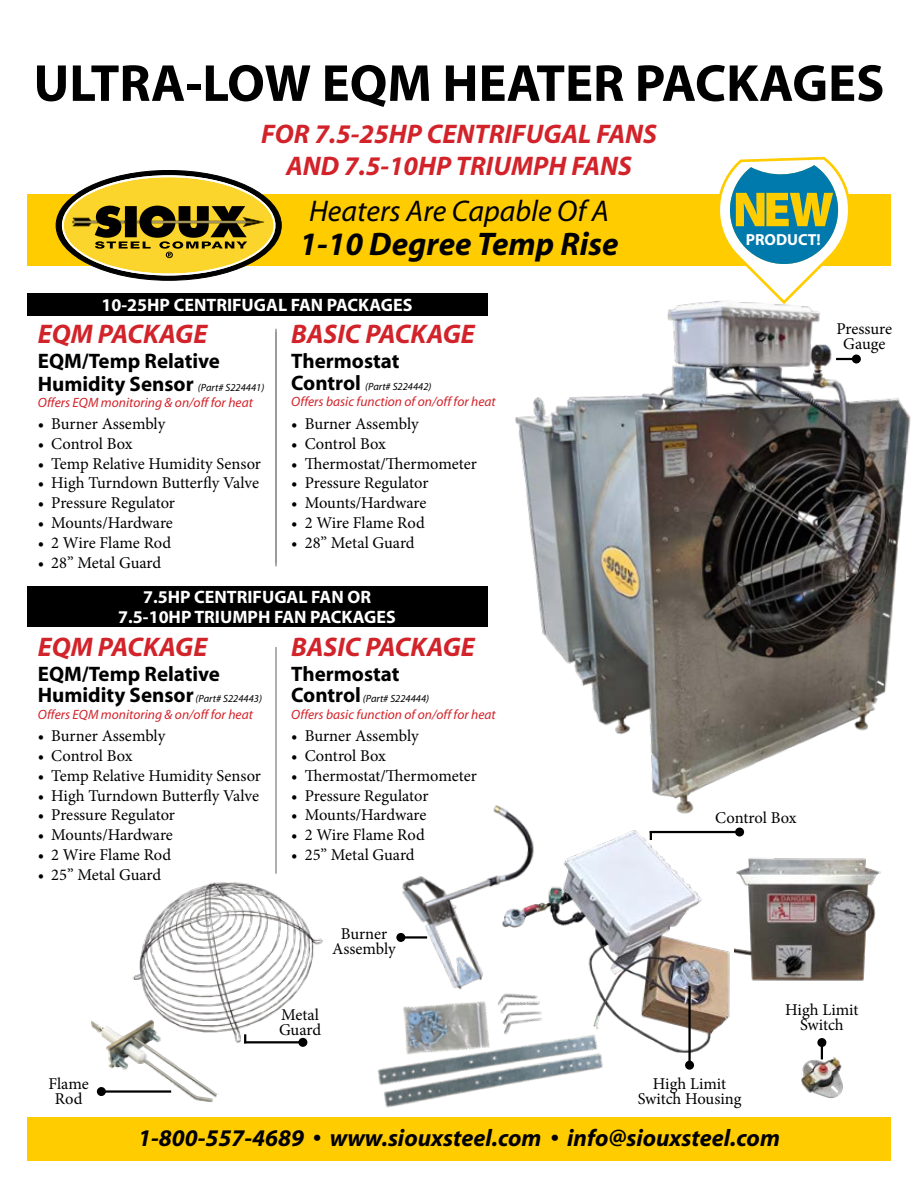
<style>
.page{position:relative;width:918px;height:1188px;background:#fff}
.page>*{position:absolute;margin:0;border:0;box-sizing:border-box;transform-origin:0 0}
.t1{font:700 52.5px "Myriad";color:#000}
.t2{font:italic 700 32.85px "Myriad";color:#000}
.t3{font:italic 30px "Myriad";color:#000}
.t4{font:italic 700 27px/32.4px "Myriad";color:#d2232a;text-align:center}
.t5{font:italic 700 24px "Myriad";color:#000}
.t6{font:700 21px/22.5px "Myriad";color:#000}
.t7{font:700 18px/19.5px "Myriad";color:#fff;text-align:center}
.t8{font:16.5px/15px "Minion Pro";letter-spacing:-.005em;color:#000;text-align:center}
.t9{font:700 16.05px "Myriad";color:#fff}
.t10{font:italic 13.5px "Myriad";color:#d2232a}
.t11{font:italic 10.5px "Myriad";color:#000}
.s1{font-weight:400;font-style:italic;font-size:10.5px}
.s2{font-weight:700;font-style:normal;font-size:21px}
</style>
<div class="page">
<div style="left:27px;top:194px;width:864px;height:72px;background:#fc0"></div>
<div style="left:27px;top:1118px;width:864px;height:43px;background:#fc0"></div>
<hr style="left:275px;top:329px;width:2px;height:234px;background:#939598">
<hr style="left:275px;top:332px;width:2px;height:234px;background:#939598">
<hr style="left:275px;top:647px;width:2px;height:227px;background:#939598">
<img style="left:515px;top:302px;width:396px;height:528px">
<hr style="left:836px;top:358px;width:20px;height:2px;background:#000">
<div style="left:852px;top:355px;width:9px;height:9px;background:#000;border-radius:50%"></div>
<img style="left:736px;top:857px;width:145px;height:124px">
<img style="left:91px;top:1021px;width:128px;height:82px">
<hr style="left:101px;top:1090px;width:70px;height:3px;background:#000">
<div style="left:97px;top:1087px;width:9px;height:9px;background:#000;border-radius:50%"></div>
<img style="left:801px;top:1055px;width:42px;height:44px">
<svg style="left:821px;top:1047px;width:2px;height:12px"></svg>
<div style="left:817px;top:1038px;width:9px;height:9px;background:#000;border-radius:50%"></div>
<svg style="left:709px;top:156px;width:150px;height:150px"></svg>
<svg style="left:56px;top:170px;width:225px;height:110px"></svg>
<img style="left:402px;top:799px;width:148px;height:144px">
<img style="left:351px;top:943px;width:279px;height:175px">
<img style="left:124px;top:882px;width:199px;height:168px">
<svg style="left:244px;top:1034px;width:2px;height:7px"></svg>
<hr style="left:244px;top:1041px;width:59px;height:2px;background:#000">
<div style="left:298px;top:1038px;width:9px;height:9px;background:#000;border-radius:50%"></div>
<div style="left:735px;top:828px;width:9px;height:9px;background:#000;border-radius:50%"></div>
<img style="left:501px;top:823px;width:235px;height:243px">
<hr style="left:688px;top:986px;width:3px;height:79px;background:#000">
<div style="left:685px;top:1061px;width:9px;height:9px;background:#000;border-radius:50%"></div>
<hr style="left:401px;top:936px;width:26px;height:3px;background:#000">
<div style="left:396px;top:933px;width:9px;height:9px;background:#000;border-radius:50%"></div>
<div style="left:27px;top:293px;width:460px;height:23px;background:#000"></div>
<div style="left:27px;top:586px;width:460px;height:41px;background:#000"></div>
<h1 class="t1" style="left:34px;top:56px;width:852px">ULTRA-LOW EQM HEATER PACKAGES</h1>
<h3 class="t4" style="left:261px;top:118px;width:397px">FOR 7.5-25HP CENTRIFUGAL FANS<br>AND 7.5-10HP TRIUMPH FANS</h3>
<h3 class="t3" style="left:309px;top:197px;width:301px">Heaters Are Capable Of A</h3>
<h2 class="t2" style="left:299px;top:227px;width:321px">1-10 Degree Temp Rise</h2>
<p class="t9" style="left:746px;top:231px;width:76px">PRODUCT!</p>
<p class="t7" style="left:102px;top:295px;width:313px">10-25HP CENTRIFUGAL FAN PACKAGES</p>
<h3 class="t4" style="left:38px;top:319px;width:171px">EQM PACKAGE</h3>
<p class="t6" style="left:38px;top:351px;width:228px">EQM/Temp Relative<br>Humidity Sensor <span class="s1">(Part# S224441)</span></p>
<p class="t10" style="left:38px;top:396px;width:217px">Offers EQM monitoring &amp; on/off for heat</p>
<p class="t8" style="left:38px;top:416px;width:129px">• Burner Assembly</p>
<p class="t8" style="left:38px;top:436px;width:96px">• Control Box</p>
<p class="t8" style="left:38px;top:456px;width:225px">• Temp Relative Humidity Sensor</p>
<p class="t8" style="left:38px;top:476px;width:223px">• High Turndown Butterfly Valve</p>
<p class="t8" style="left:38px;top:496px;width:139px">• Pressure Regulator</p>
<p class="t8" style="left:38px;top:515px;width:137px">• Mounts/Hardware</p>
<p class="t8" style="left:38px;top:535px;width:135px">• 2 Wire Flame Rod</p>
<p class="t8" style="left:38px;top:555px;width:125px">• 28” Metal Guard</p>
<h3 class="t4" style="left:291px;top:318px;width:185px">BASIC PACKAGE</h3>
<p class="t6" style="left:291px;top:350px;width:110px">Thermostat</p>
<p class="t11" style="left:291px;top:381px;width:142px"><span class="s2">Control</span> (Part# S224442)</p>
<p class="t10" style="left:291px;top:395px;width:206px">Offers basic function of on/off for heat</p>
<p class="t8" style="left:291px;top:416px;width:129px">• Burner Assembly</p>
<p class="t8" style="left:291px;top:436px;width:96px">• Control Box</p>
<p class="t8" style="left:291px;top:456px;width:187px">• Thermostat/Thermometer</p>
<p class="t8" style="left:291px;top:476px;width:139px">• Pressure Regulator</p>
<p class="t8" style="left:291px;top:496px;width:137px">• Mounts/Hardware</p>
<p class="t8" style="left:291px;top:515px;width:135px">• 2 Wire Flame Rod</p>
<p class="t8" style="left:291px;top:535px;width:125px">• 28” Metal Guard</p>
<p class="t7" style="left:118px;top:588px;width:279px">7.5HP CENTRIFUGAL FAN OR<br>7.5-10HP TRIUMPH FAN PACKAGES</p>
<h3 class="t4" style="left:38px;top:632px;width:171px">EQM PACKAGE</h3>
<p class="t6" style="left:38px;top:665px;width:226px;line-height:21px">EQM/Temp Relative<br>Humidity Sensor <span class="s1">(Part# S224443)</span></p>
<p class="t10" style="left:38px;top:707px;width:217px">Offers EQM monitoring &amp; on/off for heat</p>
<p class="t8" style="left:38px;top:729px;width:129px">• Burner Assembly</p>
<p class="t8" style="left:38px;top:748px;width:96px">• Control Box</p>
<p class="t8" style="left:38px;top:768px;width:225px">• Temp Relative Humidity Sensor</p>
<p class="t8" style="left:38px;top:788px;width:223px">• High Turndown Butterfly Valve</p>
<p class="t8" style="left:38px;top:808px;width:139px">• Pressure Regulator</p>
<p class="t8" style="left:38px;top:828px;width:137px">• Mounts/Hardware</p>
<p class="t8" style="left:38px;top:847px;width:135px">• 2 Wire Flame Rod</p>
<p class="t8" style="left:38px;top:867px;width:125px">• 25” Metal Guard</p>
<h3 class="t4" style="left:291px;top:632px;width:185px">BASIC PACKAGE</h3>
<p class="t6" style="left:291px;top:664px;width:110px">Thermostat</p>
<p class="t11" style="left:291px;top:694px;width:140px"><span class="s2">Control</span> (Part# S224444)</p>
<p class="t10" style="left:291px;top:707px;width:206px">Offers basic function of on/off for heat</p>
<p class="t8" style="left:291px;top:729px;width:129px">• Burner Assembly</p>
<p class="t8" style="left:291px;top:748px;width:96px">• Control Box</p>
<p class="t8" style="left:291px;top:768px;width:187px">• Thermostat/Thermometer</p>
<p class="t8" style="left:291px;top:788px;width:139px">• Pressure Regulator</p>
<p class="t8" style="left:291px;top:808px;width:137px">• Mounts/Hardware</p>
<p class="t8" style="left:291px;top:828px;width:135px">• 2 Wire Flame Rod</p>
<p class="t8" style="left:291px;top:847px;width:125px">• 25” Metal Guard</p>
<p class="t8" style="left:332px;top:926px;width:65px">Burner<br>Assembly</p>
<p class="t8" style="left:48px;top:1076px;width:42px">Flame<br>Rod</p>
<p class="t8" style="left:279px;top:1007px;width:44px;text-align:left">Metal<br>Guard</p>
<p class="t8" style="left:837px;top:321px;width:57px">Pressure<br>Gauge</p>
<p class="t8" style="left:715px;top:810px;width:83px">Control Box</p>
<p class="t8" style="left:638px;top:1076px;width:105px">High Limit<br>Switch Housing</p>
<p class="t8" style="left:785px;top:1002px;width:75px">High Limit<br>Switch</p>
<h3 class="t5" style="left:138px;top:1126px;width:643px">1-800-557-4689 • www.siouxsteel.com • info@siouxsteel.com</h3>
</div>
